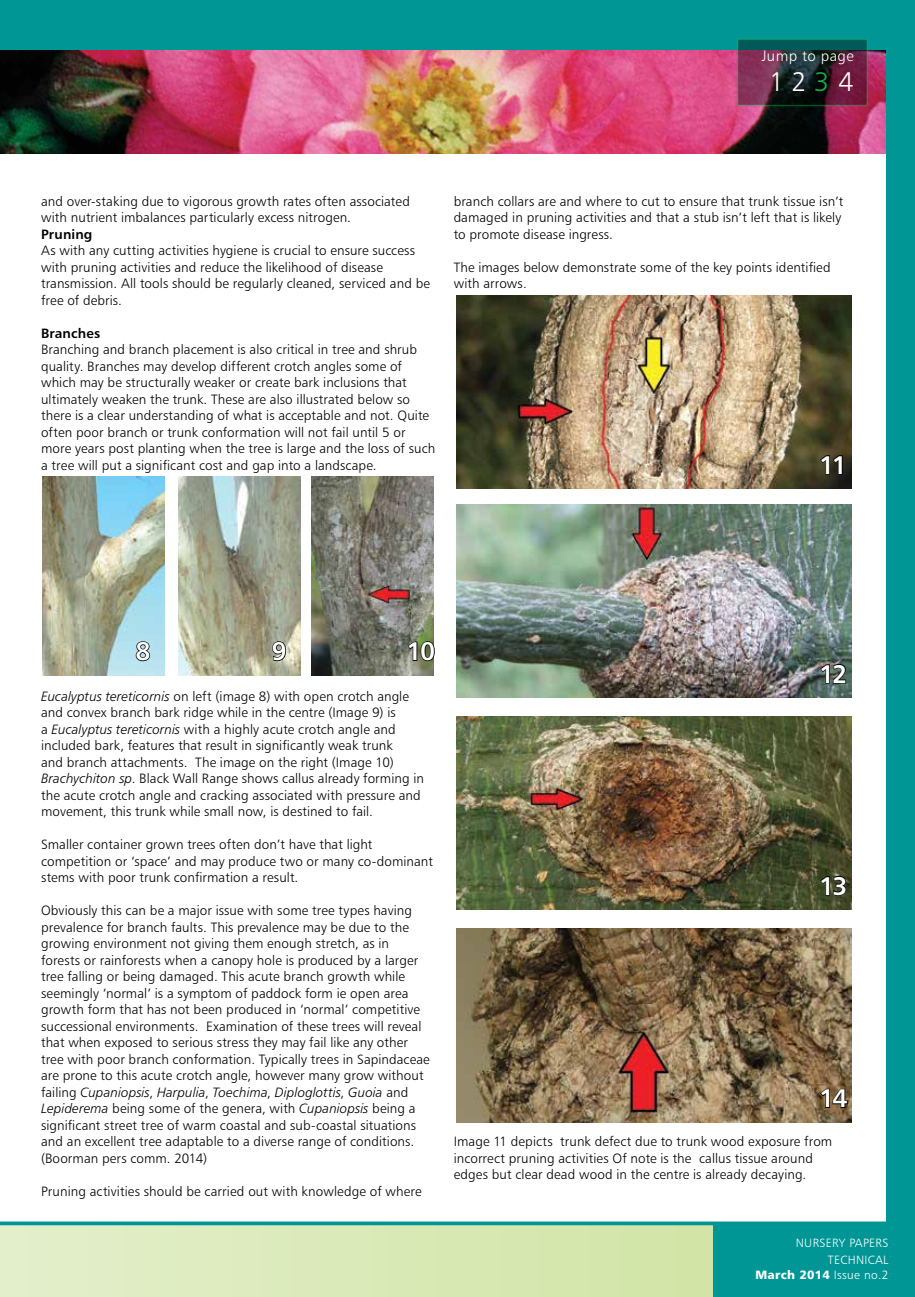
<style>
.page{position:relative;width:915px;height:1297px;background:#fff}
.page>*{position:absolute;margin:0;border:0;box-sizing:border-box;transform-origin:0 0}
.t1{font:27px "Humanist 777 BT Light B";color:#fff}
.t2{font:25.5px "Humanist 777 BT Bold B";letter-spacing:-.075em;color:#fff}
.t3{font:15px "Humanist 777 BT Light B";letter-spacing:.025em;color:#fff}
.t4{font:13.5px/16.5px "Humanist 777 BT Light B";letter-spacing:.005em;color:#000}
.t5{font:13.5px "Humanist 777 BT Light Italic B";letter-spacing:.005em;color:#000}
.t6{font:13.5px "Humanist 777 BT Bold B";letter-spacing:.01em;color:#000}
.t7{font:12px/17.2px "Humanist 777 BT Light B";letter-spacing:.025em;color:#fff}
.t8{font:12px "Humanist 777 BT Black B";letter-spacing:.025em;color:#fff}
.s1{color:#0db14b}
.s2{font-family:"Humanist 777 BT Light Italic B"}
.s3{font-family:"Humanist 777 BT Light B"}
</style>
<div class="page">
<img style="left:0;top:50px;width:886px;height:103px">
<svg style="left:0;top:1225px;width:713px;height:72px;background:#d9e9b7"></svg>
<svg style="left:0;top:1221px;width:886px;height:4px;background:#22a4a4"></svg>
<div style="left:0;top:0;width:914px;height:50px;background:#009696"></div>
<div style="left:713px;top:1225px;width:201px;height:72px;background:#009696"></div>
<div style="left:886px;top:0;width:28px;height:1297px;background:#009696"></div>
<img style="left:43px;top:477px;width:121px;height:198px">
<img style="left:179px;top:477px;width:121px;height:198px">
<img style="left:312px;top:477px;width:122px;height:198px">
<img style="left:456px;top:295px;width:394px;height:194px">
<img style="left:456px;top:504px;width:394px;height:194px">
<img style="left:456px;top:716px;width:394px;height:194px">
<img style="left:456px;top:929px;width:394px;height:193px">
<svg style="left:135px;top:640px;width:16px;height:22px"></svg>
<svg style="left:271px;top:640px;width:16px;height:22px"></svg>
<svg style="left:406px;top:640px;width:29px;height:22px"></svg>
<svg style="left:818px;top:454px;width:25px;height:21px"></svg>
<svg style="left:818px;top:875px;width:28px;height:21px"></svg>
<svg style="left:818px;top:1087px;width:30px;height:22px"></svg>
<svg style="left:818px;top:663px;width:28px;height:21px"></svg>
<svg style="left:739px;top:41px;width:125px;height:62px;background:#402b3c"></svg>
<div style="left:736px;top:38px;width:131px;height:68px;border:2px solid #0db14b"></div>
<p class="t3" style="left:761px;top:47px;width:93px">Jump to page</p>
<h1 class="t1" style="left:768px;top:65px;width:86px">12<span class="s1">3</span>4</h1>
<p class="t4" style="left:41px;top:193px;width:370px">and over-staking due to vigorous growth rates often associated with nutrient imbalances particularly excess nitrogen.</p>
<p class="t6" style="left:41px;top:226px;width:53px">Pruning</p>
<p class="t4" style="left:41px;top:242px;width:390px">As with any cutting activities hygiene is crucial to ensure success with pruning activities and reduce the likelihood of disease transmission. All tools should be regularly cleaned, serviced and be free of debris.</p>
<p class="t6" style="left:41px;top:325px;width:61px">Branches</p>
<p class="t4" style="left:41px;top:341px;width:395px">Branching and branch placement is also critical in tree and shrub quality. Branches may develop different crotch angles some of which may be structurally weaker or create bark inclusions that ultimately weaken the trunk. These are also illustrated below so there is a clear understanding of what is acceptable and not. Quite often poor branch or trunk conformation will not fail until 5 or more years post planting when the tree is large and the loss of such a tree will put a significant cost and gap into a landscape.</p>
<p class="t4" style="left:453px;top:193px;width:391px">branch collars are and where to cut to ensure that trunk tissue isn’t damaged in pruning activities and that a stub isn’t left that is likely to promote disease ingress.</p>
<p class="t4" style="left:453px;top:259px;width:378px">The images below demonstrate some of the key points identified with arrows.</p>
<h2 class="t2" style="left:818px;top:449px;width:29px">11</h2>
<h2 class="t2" style="left:135px;top:635px;width:17px">8</h2>
<h2 class="t2" style="left:271px;top:635px;width:17px">9</h2>
<h2 class="t2" style="left:406px;top:635px;width:30px">10</h2>
<p class="t4" style="left:41px;top:688px;width:384px"><span class="s2">Eucalyptus tereticornis</span> on left (image 8) with open crotch angle and convex branch bark ridge while in the centre (Image 9) is<br>a <span class="s2">Eucalyptus tereticornis</span> with a highly acute crotch angle and included bark, features that result in significantly weak trunk<br>and branch attachments. The image on the right (Image 10)<br><span class="s2">Brachychiton sp</span>. Black Wall Range shows callus already forming in the acute crotch angle and cracking associated with pressure and movement, this trunk while small now, is destined to fail.</p>
<p class="t4" style="left:41px;top:836px;width:393px">Smaller container grown trees often don’t have that light competition or ‘space’ and may produce two or many co-dominant stems with poor trunk confirmation a result.</p>
<p class="t4" style="left:41px;top:902px;width:390px">Obviously this can be a major issue with some tree types having prevalence for branch faults. This prevalence may be due to the growing environment not giving them enough stretch, as in forests or rainforests when a canopy hole is produced by a larger tree falling or being damaged. This acute branch growth while seemingly ‘normal’ is a symptom of paddock form ie open area growth form that has not been produced in ‘normal’ competitive successional environments. Examination of these trees will reveal that when exposed to serious stress they may fail like any other tree with poor branch conformation. Typically trees in Sapindaceae are prone to this acute crotch angle, however many grow without</p>
<p class="t5" style="left:41px;top:1084px;width:368px"><span class="s3">failing</span> Cupaniopsis<span class="s3">,</span> Harpulia<span class="s3">,</span> Toechima<span class="s3">,</span> Diploglottis<span class="s3">,</span> Guoia <span class="s3">and</span></p>
<p class="t4" style="left:41px;top:1100px;width:376px"><span class="s2">Lepiderema</span> being some of the genera, with <span class="s2">Cupaniopsis</span> being a significant street tree of warm coastal and sub-coastal situations and an excellent tree adaptable to a diverse range of conditions. (Boorman pers comm. 2014)</p>
<p class="t4" style="left:41px;top:1183px;width:382px">Pruning activities should be carried out with knowledge of where</p>
<h2 class="t2" style="left:818px;top:658px;width:30px">12</h2>
<h2 class="t2" style="left:818px;top:870px;width:30px">13</h2>
<h2 class="t2" style="left:818px;top:1082px;width:30px">14</h2>
<p class="t4" style="left:453px;top:1133px;width:380px">Image 11 depicts trunk defect due to trunk wood exposure from incorrect pruning activities Of note is the callus tissue around edges but clear dead wood in the centre is already decaying.</p>
<p class="t7" style="left:827px;top:1234px;width:62px;text-indent:-32px">NURSERY PAPERS technical</p>
<p class="t8" style="left:755px;top:1267px;width:134px">March 2014 <span class="s3">Issue no.2</span></p>
</div>
